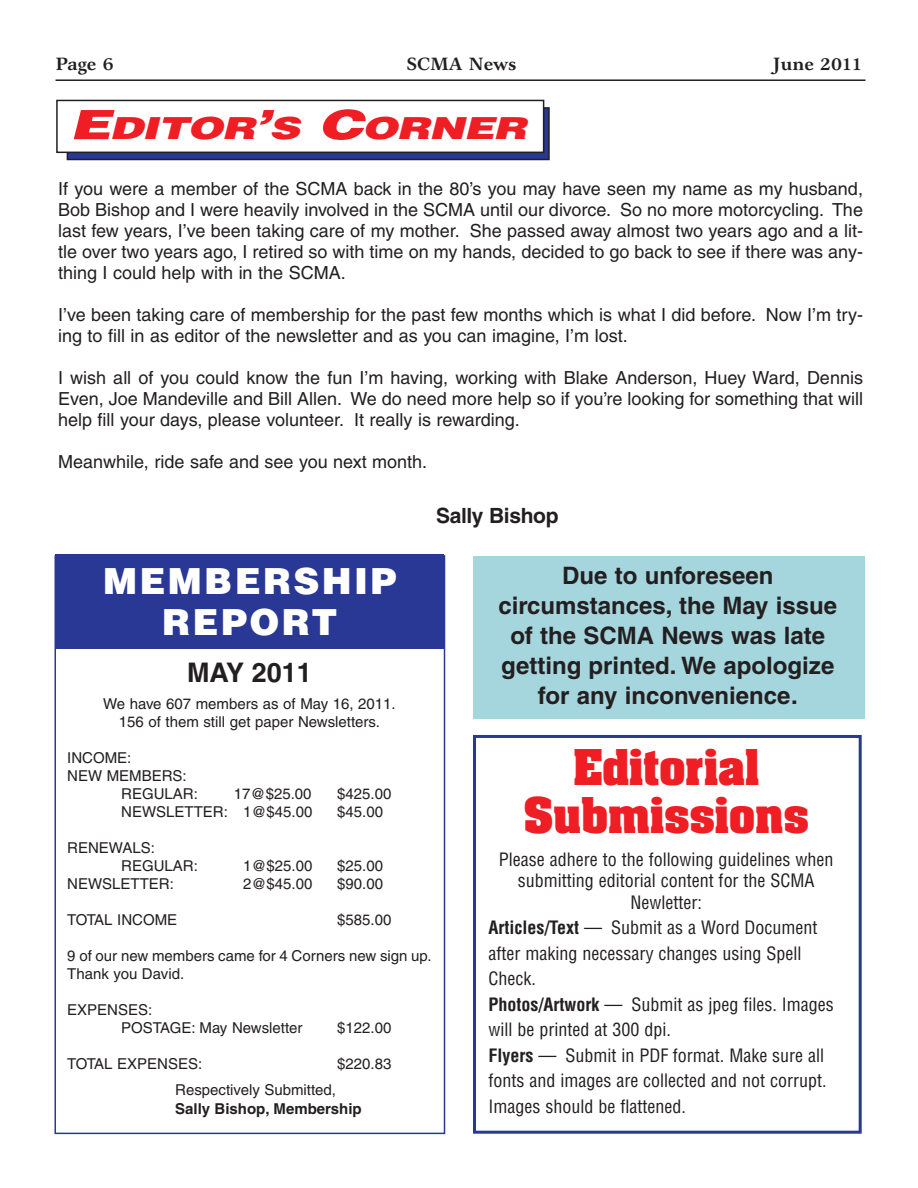
<style>
.page{position:relative;width:918px;height:1188px;background:#fff}
.page>*{position:absolute;margin:0;border:0;box-sizing:border-box;transform-origin:0 0}
.t1{font:700 42px/48px "Aachen";color:#ee1e24;text-align:center}
.t2{font:900 36px/40.5px "Helvetica";letter-spacing:.065em;color:#fff;text-align:center}
.t3{font:italic 900 30.3px "Helvetica";color:#ee1e24;scale:1.41 1}
.t4{font:700 27px "Helvetica";color:#231f20}
.t5{font:700 24px/30px "Helvetica";color:#231f20;text-align:center}
.t6{font:700 21px "Helvetica";letter-spacing:-.015em;color:#231f20}
.t7{font:18px/21px "Helvetica";color:#231f20;text-align:justify}
.t8{font:condensed 18px/25.5px "Helvetica";color:#231f20;text-align:center}
.t9{font:700 18px "Garth Graphic";color:#231f20}
.t10{font:15px/18px "Helvetica";color:#231f20}
.t11{font:700 15px "Helvetica";color:#231f20}
.s1{font-size:40.5px}
.s2{font-weight:700}
</style>
<div class="page">
<div style="left:473px;top:556px;width:392px;height:163px;background:#a5d5dd"></div>
<hr style="left:56px;top:79px;width:810px;height:2px;background:#231f20">
<div style="left:67px;top:108px;width:482px;height:52px;background:#293795"></div>
<div style="left:67px;top:107px;width:483px;height:53px;border:1px solid #231f20"></div>
<div style="left:57px;top:100px;width:487px;height:52px;background:#fff"></div>
<div style="left:56px;top:100px;width:488px;height:53px;border:1px solid #231f20"></div>
<div style="left:473px;top:735px;width:389px;height:399px;border:3px solid #293795"></div>
<div style="left:55px;top:555px;width:388px;height:94px;background:#293795"></div>
<p class="t9" style="left:55px;top:57px;width:60px">Page 6</p>
<p class="t9" style="left:407px;top:57px;width:111px">SCMA News</p>
<p class="t9" style="left:773px;top:57px;width:91px">June 2011</p>
<h3 class="t3" style="left:69px;top:117px;width:331px"><span class="s1">E</span>DITOR<span class="s1">’</span>S <span class="s1">C</span>ORNER</h3>
<p class="t7" style="left:58px;top:180px;width:806px">If you were a member of the SCMA back in the 80’s you may have seen my name as my husband, Bob Bishop and I were heavily involved in the SCMA until our divorce. So no more motorcycling. The last few years, I’ve been taking care of my mother. She passed away almost two years ago and a lit&shy;tle over two years ago, I retired so with time on my hands, decided to go back to see if there was any&shy;thing I could help with in the SCMA.</p>
<p class="t7" style="left:58px;top:306px;width:806px">I’ve been taking care of membership for the past few months which is what I did before. Now I’m try&shy;ing to fill in as editor of the newsletter and as you can imagine, I’m lost.</p>
<p class="t7" style="left:58px;top:369px;width:806px">I wish all of you could know the fun I’m having, working with Blake Anderson, Huey Ward, Dennis Even, Joe Mandeville and Bill Allen. We do need more help so if you’re looking for something that will help fill your days, please volunteer. It really is rewarding.</p>
<p class="t7" style="left:58px;top:453px;width:371px">Meanwhile, ride safe and see you next month.</p>
<p class="t6" style="left:436px;top:508px;width:124px">Sally Bishop</p>
<h2 class="t2" style="left:103px;top:564px;width:295px">MEMBERSHIP<br>REPORT</h2>
<h3 class="t5" style="left:498px;top:563px;width:340px">Due to unforeseen circumstances, the May issue of the SCMA News was late getting printed. We apologize for any inconvenience.</h3>
<h3 class="t4" style="left:187px;top:663px;width:126px">MAY 2011</h3>
<p class="t10" style="left:103px;top:696px;width:294px;text-align:center">We have 607 members as of May 16, 2011.<br>156 of them still get paper Newsletters.</p>
<p class="t10" style="left:67px;top:750px;width:66px">INCOME:</p>
<p class="t10" style="left:67px;top:768px;width:121px">NEW MEMBERS:</p>
<p class="t10" style="left:121px;top:786px;width:78px">REGULAR:</p>
<p class="t10" style="left:234px;top:786px;width:79px">17@$25.00</p>
<p class="t10" style="left:337px;top:786px;width:56px">$425.00</p>
<p class="t10" style="left:121px;top:804px;width:193px">NEWSLETTER: 1@$45.00</p>
<p class="t10" style="left:337px;top:804px;width:47px">$45.00</p>
<p class="t10" style="left:121px;top:840px;width:78px;text-indent:-54px">RENEWALS:<br>REGULAR:</p>
<h1 class="t1" style="left:523px;top:748px;width:287px">Editorial<br>Submissions</h1>
<p class="t8" style="left:499px;top:850px;width:336px;line-height:21.6px">Please adhere to the following guidelines when submitting editorial content for the SCMA<br>Newletter:</p>
<p class="t8" style="left:489px;top:916px;width:347px;text-align:left"><span class="s2">Articles/Text</span> — Submit as a Word Document after making necessary changes using Spell Check.<br><span class="s2">Photos/Artwork</span> — Submit as jpeg files. Images will be printed at 300 dpi.<br><span class="s2">Flyers</span> — Submit in PDF format. Make sure all fonts and images are collected and not corrupt.<br>Images should be flattened.</p>
<p class="t10" style="left:243px;top:858px;width:71px">1@$25.00</p>
<p class="t10" style="left:337px;top:858px;width:47px">$25.00</p>
<p class="t10" style="left:67px;top:876px;width:108px">NEWSLETTER:</p>
<p class="t10" style="left:243px;top:876px;width:71px">2@$45.00</p>
<p class="t10" style="left:337px;top:876px;width:47px">$90.00</p>
<p class="t10" style="left:67px;top:912px;width:111px">TOTAL INCOME</p>
<p class="t10" style="left:337px;top:912px;width:56px">$585.00</p>
<p class="t10" style="left:67px;top:948px;width:366px">9 of our new members came for 4 Corners new sign up.<br>Thank you David.</p>
<p class="t10" style="left:121px;top:1002px;width:183px;text-indent:-54px">EXPENSES:<br>POSTAGE: May Newsletter</p>
<p class="t10" style="left:337px;top:1020px;width:56px">$122.00</p>
<p class="t10" style="left:67px;top:1056px;width:136px">TOTAL EXPENSES:</p>
<p class="t10" style="left:337px;top:1056px;width:56px">$220.83</p>
<p class="t10" style="left:175px;top:1082px;width:162px">Respectively Submitted,</p>
<p class="t11" style="left:175px;top:1103px;width:188px">Sally Bishop, Membership</p>
</div>
